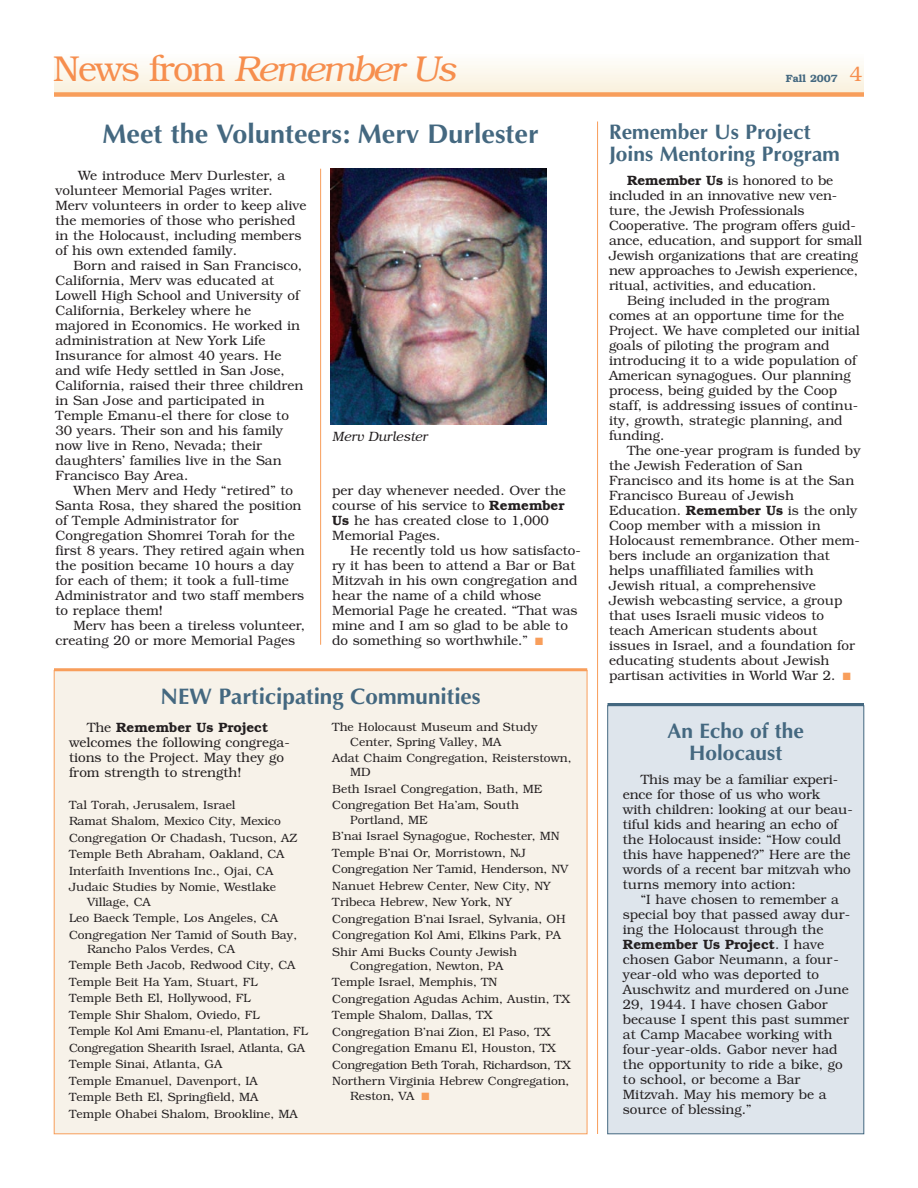
<style>
.page{position:relative;width:918px;height:1188px;background:#fff}
.page>*{position:absolute;margin:0;border:0;box-sizing:border-box;transform-origin:0 0}
.t1{font:italic 300 36px "Bookman";letter-spacing:-.05em;color:#f68e4e}
.t2{font:700 27px "Optima";color:#446880}
.t3{font:700 22.5px "Optima";color:#446880}
.t4{font:700 21px/22.5px "Optima";color:#446880}
.t5{font:300 13.5px/15px "Bookman";color:#231f20}
.t6{font:italic 300 13.5px "Bookman";color:#231f20}
.t7{font:300 12px/16.5px "Bookman";color:#231f20}
.t8{font:600 10.5px "Bookman";color:#446880}
.s1{font-style:normal}
.s2{font-weight:300;font-size:21px;color:#f68e4e}
.s3{font-weight:600}
.s4{color:#f89e5b}
</style>
<div class="page">
<div style="left:54px;top:54px;width:810px;height:40px;background:linear-gradient(to bottom,#fefefd,#f9f0dc)"></div>
<div style="left:54px;top:92px;width:810px;height:5px;background:#f89e5b"></div>
<img style="left:331px;top:169px;width:216px;height:255px">
<hr style="left:597px;top:122px;width:1px;height:1012px;background:#f89e5b">
<hr style="left:320px;top:169px;width:1px;height:476px;background:#f89e5b">
<div style="left:608px;top:706px;width:256px;height:428px;background:#dee5ec"></div>
<div style="left:608px;top:705px;width:256px;height:429px;border:1px solid #446880"></div>
<div style="left:54px;top:671px;width:533px;height:463px;background:#f7f2e9"></div>
<hr style="left:54px;top:668px;width:533px;height:3px;background:#f89e5b">
<hr style="left:608px;top:703px;width:256px;height:3px;background:#446880">
<h1 class="t1" style="left:53px;top:55px;width:405px"><span class="s1">News from</span> Remember Us</h1>
<p class="t8" style="left:786px;top:74px;width:78px">Fall 2007 <span class="s2">4</span></p>
<h2 class="t2" style="left:103px;top:123px;width:438px">Meet the Volunteers: Merv Durlester</h2>
<h3 class="t4" style="left:609px;top:123px;width:233px">Remember Us Project<br>Joins Mentoring Program</h3>
<p class="t5" style="left:627px;top:174px;width:208px"><span class="s3">Remember Us</span> is honored to be</p>
<p class="t5" style="left:609px;top:189px;width:230px">included in an innovative new ven-</p>
<p class="t5" style="left:609px;top:204px;width:197px">ture, the Jewish Professionals</p>
<p class="t5" style="left:609px;top:219px;width:248px">Cooperative. The program offers guid-</p>
<p class="t5" style="left:609px;top:234px;width:255px">ance, education, and support for small</p>
<p class="t5" style="left:609px;top:249px;width:251px">Jewish organizations that are creating</p>
<p class="t5" style="left:609px;top:264px;width:251px">new approaches to Jewish experience,</p>
<p class="t5" style="left:609px;top:279px;width:209px">ritual, activities, and education.</p>
<p class="t5" style="left:627px;top:294px;width:204px">Being included in the program</p>
<p class="t5" style="left:609px;top:309px;width:237px">comes at an opportune time for the</p>
<p class="t5" style="left:609px;top:324px;width:252px">Project. We have completed our initial</p>
<p class="t5" style="left:609px;top:339px;width:222px">goals of piloting the program and</p>
<p class="t5" style="left:609px;top:354px;width:249px">introducing it to a wide population of</p>
<p class="t5" style="left:609px;top:369px;width:243px">American synagogues. Our planning</p>
<p class="t5" style="left:609px;top:384px;width:230px">process, being guided by the Coop</p>
<p class="t5" style="left:609px;top:399px;width:251px">staff, is addressing issues of continu-</p>
<p class="t5" style="left:609px;top:414px;width:235px">ity, growth, strategic planning, and</p>
<p class="t5" style="left:609px;top:429px;width:57px">funding.</p>
<p class="t5" style="left:627px;top:444px;width:235px">The one-year program is funded by</p>
<p class="t5" style="left:609px;top:459px;width:195px">the Jewish Federation of San</p>
<p class="t5" style="left:609px;top:474px;width:247px">Francisco and its home is at the San</p>
<p class="t5" style="left:609px;top:489px;width:186px">Francisco Bureau of Jewish</p>
<p class="t5" style="left:609px;top:504px;width:250px">Education. <span class="s3">Remember Us</span> is the only</p>
<p class="t5" style="left:609px;top:519px;width:213px">Coop member with a mission in</p>
<p class="t5" style="left:609px;top:534px;width:252px">Holocaust remembrance. Other mem-</p>
<p class="t5" style="left:609px;top:549px;width:223px">bers include an organization that</p>
<p class="t5" style="left:609px;top:564px;width:206px">helps unaffiliated families with</p>
<p class="t5" style="left:609px;top:579px;width:208px">Jewish ritual, a comprehensive</p>
<p class="t5" style="left:609px;top:594px;width:235px">Jewish webcasting service, a group</p>
<p class="t5" style="left:609px;top:609px;width:217px">that uses Israeli music videos to</p>
<p class="t5" style="left:609px;top:624px;width:210px">teach American students about</p>
<p class="t5" style="left:609px;top:639px;width:248px">issues in Israel, and a foundation for</p>
<p class="t5" style="left:609px;top:654px;width:222px">educating students about Jewish</p>
<p class="t5" style="left:609px;top:669px;width:243px">partisan activities in World War 2. <span class="s4">■</span></p>
<h3 class="t4" style="left:667px;top:721px;width:138px;text-align:center">An Echo of the<br>Holocaust</h3>
<p class="t5" style="left:623px;top:773px;width:231px;text-indent:18px">This may be a familiar experi&shy;ence for those of us who work<br>with children: looking at our beau&shy;tiful kids and hearing an echo of the Holocaust inside: “How could this have happened?” Here are the words of a recent bar mitzvah who turns memory into action:</p>
<p class="t5" style="left:623px;top:893px;width:229px;text-indent:18px">“I have chosen to remember a special boy that passed away dur&shy;ing the Holocaust through the<br><span class="s3">Remember Us Project</span>. I have chosen Gabor Neumann, a four&shy;year-old who was deported to<br>Auschwitz and murdered on June<br>29, 1944. I have chosen Gabor because I spent this past summer at Camp Macabee working with four-year-olds. Gabor never had the opportunity to ride a bike, go to school, or become a Bar<br>Mitzvah. May his memory be a source of blessing.”</p>
<p class="t5" style="left:56px;top:169px;width:252px;text-indent:23px">We introduce Merv Durlester, a volunteer Memorial Pages writer.<br>Merv volunteers in order to keep alive the memories of those who perished in the Holocaust, including members of his own extended family.</p>
<p class="t5" style="left:56px;top:259px;width:249px;text-indent:18px">Born and raised in San Francisco,<br>California, Merv was educated at<br>Lowell High School and University of<br>California, Berkeley where he majored in Economics. He worked in administration at New York Life<br>Insurance for almost 40 years. He and wife Hedy settled in San Jose,<br>California, raised their three children in San Jose and participated in<br>Temple Emanu-el there for close to<br>30 years. Their son and his family now live in Reno, Nevada; their daughters’ families live in the San<br>Francisco Bay Area.</p>
<p class="t5" style="left:56px;top:484px;width:251px;text-indent:18px">When Merv and Hedy “retired” to<br>Santa Rosa, they shared the position of Temple Administrator for<br>Congregation Shomrei Torah for the first 8 years. They retired again when the position became 10 hours a day for each of them; it took a full-time<br>Administrator and two staff members to replace them!</p>
<p class="t5" style="left:56px;top:619px;width:251px;text-indent:18px">Merv has been a tireless volunteer, creating 20 or more Memorial Pages</p>
<p class="t6" style="left:332px;top:432px;width:97px">Merv Durlester</p>
<p class="t5" style="left:332px;top:484px;width:235px">per day whenever needed. Over the course of his service to <span class="s3">Remember<br>Us</span> he has created close to 1,000<br>Memorial Pages.</p>
<p class="t5" style="left:332px;top:544px;width:250px;text-indent:18px">He recently told us how satisfacto&shy;ry it has been to attend a Bar or Bat<br>Mitzvah in his own congregation and hear the name of a child whose<br>Memorial Page he created. “That was mine and I am so glad to be able to do something so worthwhile.” <span class="s4">■</span></p>
<h3 class="t3" style="left:161px;top:687px;width:322px">NEW Participating Communities</h3>
<p class="t5" style="left:69px;top:722px;width:222px;text-indent:18px">The <span class="s3">Remember Us Project </span>welcomes the following congrega&shy;tions to the Project. May they go from strength to strength!</p>
<p class="t7" style="left:69px;top:798px;width:230px">Tal Torah, Jerusalem, Israel<br>Ramat Shalom, Mexico City, Mexico Congregation Or Chadash, Tucson, AZ Temple Beth Abraham, Oakland, CA Interfaith Inventions Inc., Ojai, CA Judaic Studies by Nomie, Westlake</p>
<p class="t7" style="left:69px;top:894px;width:230px;text-indent:18px">Village, CA<br>Leo Baeck Temple, Los Angeles, CA<br>Congregation Ner Tamid of South Bay,</p>
<p class="t7" style="left:69px;top:942px;width:241px;text-indent:18px">Rancho Palos Verdes, CA<br>Temple Beth Jacob, Redwood City, CA<br>Temple Beit Ha Yam, Stuart, FL<br>Temple Beth El, Hollywood, FL<br>Temple Shir Shalom, Oviedo, FL<br>Temple Kol Ami Emanu-el, Plantation, FL<br>Congregation Shearith Israel, Atlanta, GA<br>Temple Sinai, Atlanta, GA<br>Temple Emanuel, Davenport, IA<br>Temple Beth El, Springfield, MA<br>Temple Ohabei Shalom, Brookline, MA</p>
<p class="t7" style="left:350px;top:721px;width:189px;line-height:14.2px;text-indent:-18px">The Holocaust Museum and Study<br>Center, Spring Valley, MA</p>
<p class="t7" style="left:350px;top:752px;width:223px;line-height:14.2px;text-indent:-18px">Adat Chaim Congregation, Reisterstown,<br>MD</p>
<p class="t7" style="left:332px;top:782px;width:212px">Beth Israel Congregation, Bath, ME<br>Congregation Bet Ha’am, South</p>
<p class="t7" style="left:332px;top:812px;width:238px;text-indent:18px">Portland, ME<br>B’nai Israel Synagogue, Rochester, MN<br>Temple B’nai Or, Morristown, NJ<br>Congregation Ner Tamid, Henderson, NV<br>Nanuet Hebrew Center, New City, NY<br>Tribeca Hebrew, New York, NY<br>Congregation B’nai Israel, Sylvania, OH<br>Congregation Kol Ami, Elkins Park, PA<br>Shir Ami Bucks County Jewish</p>
<p class="t7" style="left:332px;top:959px;width:240px;text-indent:18px">Congregation, Newton, PA<br>Temple Israel, Memphis, TN Congregation Agudas Achim, Austin, TX Temple Shalom, Dallas, TX Congregation B’nai Zion, El Paso, TX Congregation Emanu El, Houston, TX Congregation Beth Torah, Richardson, TX Northern Virginia Hebrew Congregation,</p>
<p class="t7" style="left:350px;top:1088px;width:81px">Reston, VA <span class="s4">■</span></p>
</div>
